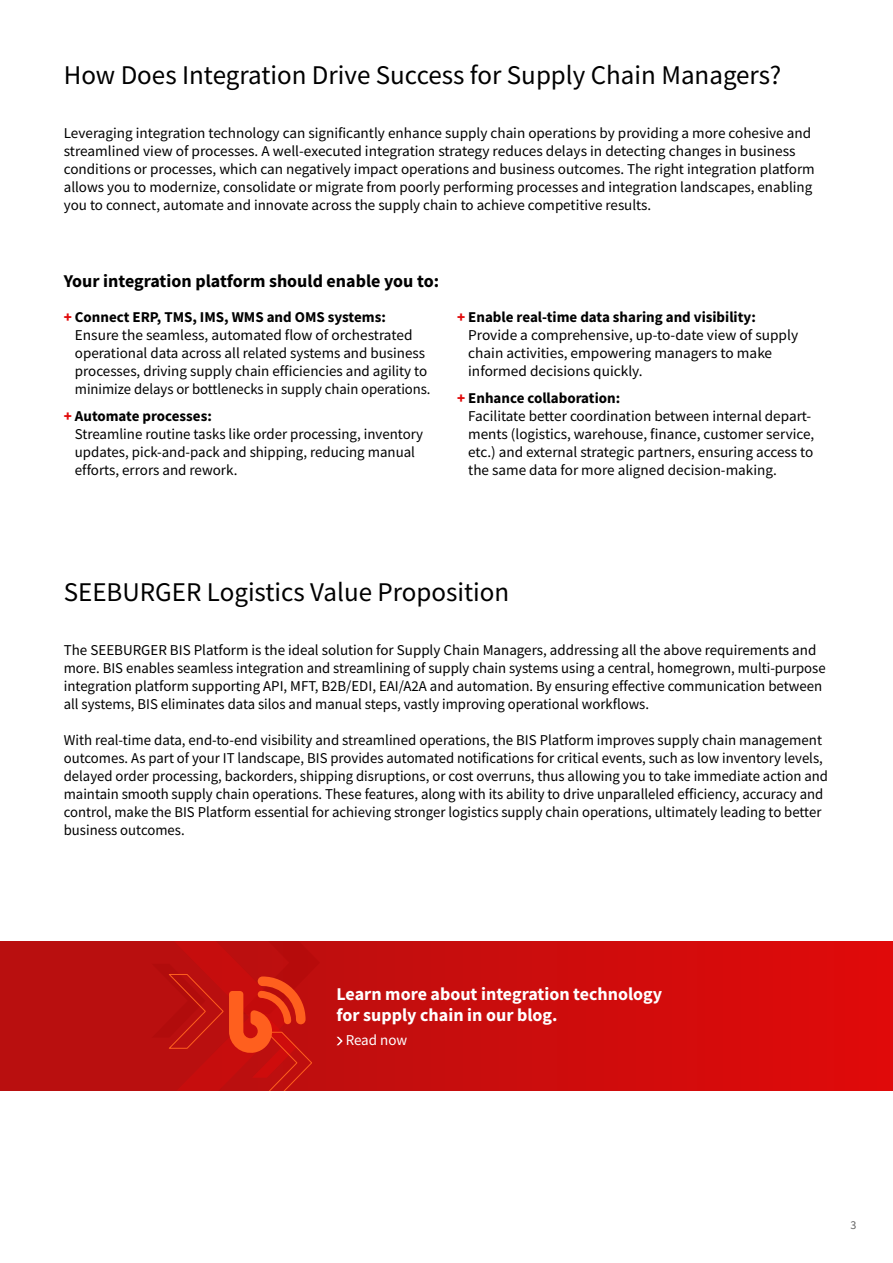
<style>
.page{position:relative;width:893px;height:1263px;background:#fff}
.page>*{position:absolute;margin:0;border:0;box-sizing:border-box;transform-origin:0 0}
.t1{font:27px "Source Sans Pro";color:#000}
.t2{font:700 18px/21.6px "Source Sans Pro";color:#fff}
.t3{font:700 18px "Source Sans Pro";color:#000}
.t4{font:15px/18px "Source Sans Pro";color:#000}
.t5{font:15px "Source Sans Pro";letter-spacing:-.005em;color:#fff}
.t6{font:12px "Source Sans Pro";color:#646464}
.s1{font-weight:900;color:#e10a0a}
.s2{font-weight:700}
</style>
<div class="page">
<svg style="left:0;top:941px;width:893px;height:149px;background:#ca0c0c"></svg>
<svg style="left:337px;top:1037px;width:6px;height:8px"></svg>
<svg style="left:152px;top:941px;width:168px;height:149px;background:#c5170f"></svg>
<h1 class="t1" style="left:64px;top:58px;width:719px">How Does Integration Drive Success for Supply Chain Managers?</h1>
<p class="t4" style="left:64px;top:124px;width:753px">Leveraging integration technology can significantly enhance supply chain operations by providing a more cohesive and streamlined view of processes. A well-executed integration strategy reduces delays in detecting changes in business conditions or processes, which can negatively impact operations and business outcomes. The right integration platform allows you to modernize, consolidate or migrate from poorly performing processes and integration landscapes, enabling you to connect, automate and innovate across the supply chain to achieve competitive results.</p>
<p class="t3" style="left:64px;top:269px;width:377px">Your integration platform should enable you to:</p>
<p class="t4" style="left:75px;top:308px;width:357px;text-indent:-11px"><span class="s1">+</span> <span class="s2">Connect ERP, TMS, IMS, WMS and OMS systems:<br></span>Ensure the seamless, automated flow of orchestrated operational data across all related systems and business processes, driving supply chain efficiencies and agility to minimize delays or bottlenecks in supply chain operations.</p>
<p class="t4" style="left:75px;top:407px;width:350px;text-indent:-11px"><span class="s1">+</span> <span class="s2">Automate processes:<br></span>Streamline routine tasks like order processing, inventory updates, pick-and-pack and shipping, reducing manual efforts, errors and rework.</p>
<p class="t4" style="left:468px;top:308px;width:331px;text-indent:-11px"><span class="s1">+</span> <span class="s2">Enable real-time data sharing and visibility:<br></span>Provide a comprehensive, up-to-date view of supply chain activities, empowering managers to make informed decisions quickly.</p>
<p class="t4" style="left:468px;top:389px;width:348px;text-indent:-11px"><span class="s1">+</span> <span class="s2">Enhance collaboration:<br></span>Facilitate better coordination between internal depart&shy;ments (logistics, warehouse, finance, customer service, etc.) and external strategic partners, ensuring access to the same data for more aligned decision-making.</p>
<h1 class="t1" style="left:64px;top:575px;width:447px">SEEBURGER Logistics Value Proposition</h1>
<p class="t4" style="left:64px;top:641px;width:763px">The SEEBURGER BIS Platform is the ideal solution for Supply Chain Managers, addressing all the above requirements and more. BIS enables seamless integration and streamlining of supply chain systems using a central, homegrown, multi-purpose integration platform supporting API, MFT, B2B/EDI, EAI/A2A and automation. By ensuring effective communication between all systems, BIS eliminates data silos and manual steps, vastly improving operational workflows.</p>
<p class="t4" style="left:64px;top:731px;width:766px">With real-time data, end-to-end visibility and streamlined operations, the BIS Platform improves supply chain management outcomes. As part of your IT landscape, BIS provides automated notifications for critical events, such as low inventory levels, delayed order processing, backorders, shipping disruptions, or cost overruns, thus allowing you to take immediate action and maintain smooth supply chain operations. These features, along with its ability to drive unparalleled efficiency, accuracy and control, make the BIS Platform essential for achieving stronger logistics supply chain operations, ultimately leading to better business outcomes.</p>
<p class="t2" style="left:337px;top:983px;width:327px">Learn more about integration technology for supply chain in our blog.</p>
<p class="t5" style="left:346px;top:1031px;width:63px">Read now</p>
<p class="t6" style="left:850px;top:1218px;width:7px">3</p>
</div>
